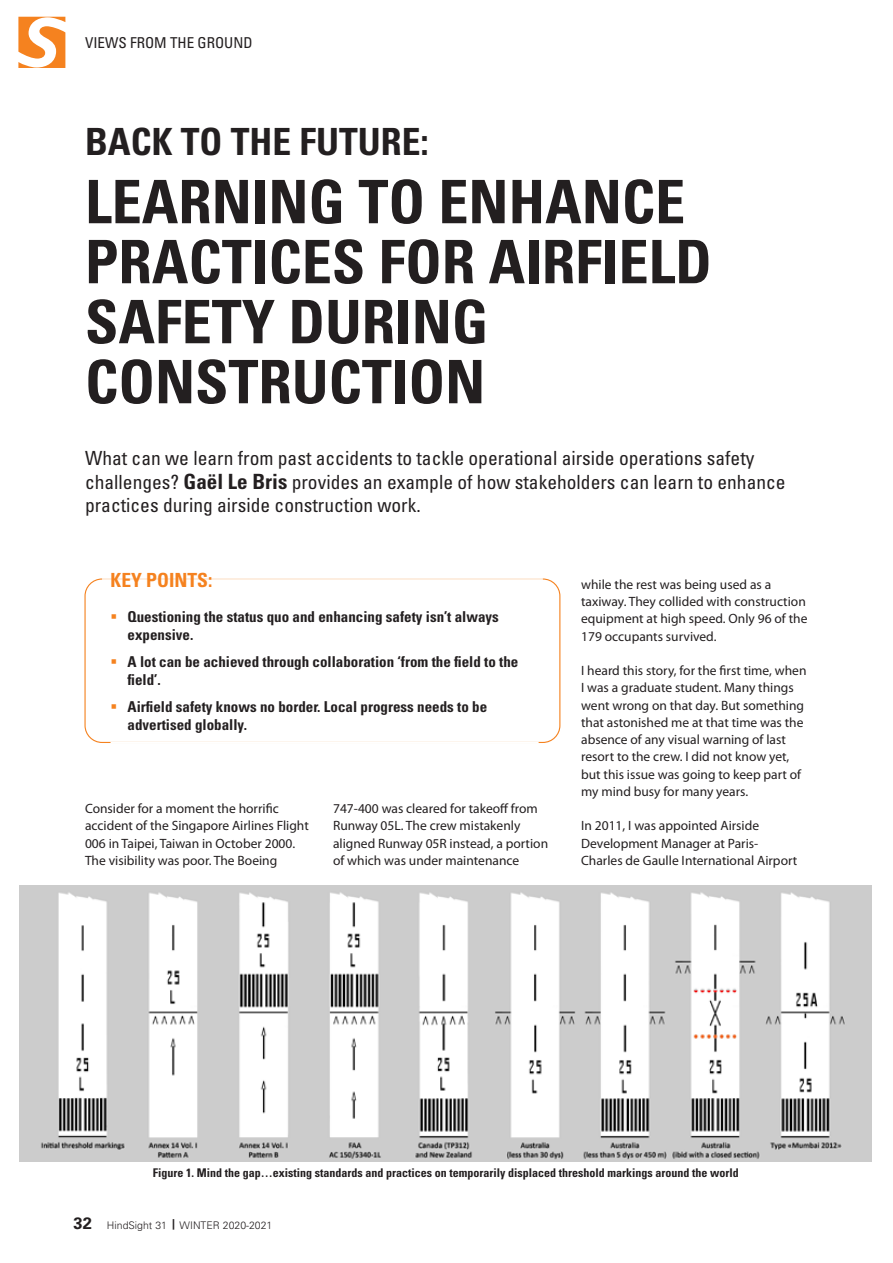
<style>
.page{position:relative;width:893px;height:1263px;background:#fff}
.page>*{position:absolute;margin:0;border:0;box-sizing:border-box;transform-origin:0 0}
.t1{font:700 condensed 60px/60px "Univers LT Std";color:#231f20}
.t2{font:700 condensed 37.5px "Univers LT Std";color:#231f20}
.t3{font:condensed 19.5px/23.7px "Univers LT Std";color:#231f20}
.t4{font:700 condensed 19.5px "Univers LT Std";color:#f5821f}
.t5{font:700 condensed 15px/18px "Univers LT Std";color:#231f20}
.t6{font:condensed 15px "Univers LT Std";color:#231f20}
.t7{font:13.5px/17.2px "Myriad Pro";color:#231f20}
.t8{font:700 condensed 12px "Univers LT Std";color:#231f20}
.t9{font:300 10.5px "Univers LT Std";color:#231f20}
.s1{font-weight:700;font-size:21px}
.s2{font-weight:700;font-size:16.5px}
.s3{font-weight:700}
</style>
<div class="page">
<img style="left:19px;top:886px;width:853px;height:275px">
<svg style="left:18px;top:17px;width:47px;height:51px"></svg>
<p class="t6" style="left:85px;top:33px;width:169px">VIEWS FROM THE GROUND</p>
<h2 class="t2" style="left:85px;top:118px;width:345px">BACK TO THE FUTURE:</h2>
<h1 class="t1" style="left:85px;top:172px;width:628px">LEARNING TO ENHANCE<br>PRACTICES FOR AIRFIELD<br>SAFETY DURING<br>CONSTRUCTION</h1>
<h3 class="t3" style="left:85px;top:446px;width:702px">What can we learn from past accidents to tackle operational airside operations safety challenges? <span class="s1">Gaël Le Bris</span> provides an example of how stakeholders can learn to enhance practices during airside construction work.</h3>
<h3 class="t4" style="left:111px;top:568px;width:103px">KEY POINTS:</h3>
<p class="t5" style="left:128px;top:607px;width:373px">Questioning the status quo and enhancing safety isn’t always expensive.</p>
<p class="t5" style="left:128px;top:652px;width:392px">A lot can be achieved through collaboration ‘from the field to the field’.</p>
<p class="t5" style="left:128px;top:697px;width:361px">Airfield safety knows no border. Local progress needs to be advertised globally.</p>
<p class="t7" style="left:85px;top:800px;width:225px">Consider for a moment the horrific accident of the Singapore Airlines Flight 006 in Taipei, Taiwan in October 2000.<br>The visibility was poor. The Boeing</p>
<p class="t7" style="left:333px;top:800px;width:217px">747-400 was cleared for takeoff from Runway 05L. The crew mistakenly aligned Runway 05R instead, a portion of which was under maintenance</p>
<p class="t7" style="left:581px;top:576px;width:228px">while the rest was being used as a taxiway. They collided with construction equipment at high speed. Only 96 of the 179 occupants survived.</p>
<p class="t7" style="left:581px;top:662px;width:227px">I heard this story, for the first time, when I was a graduate student. Many things went wrong on that day. But something that astonished me at that time was the absence of any visual warning of last resort to the crew. I did not know yet, but this issue was going to keep part of my mind busy for many years.</p>
<p class="t7" style="left:581px;top:817px;width:218px">In 2011, I was appointed Airside<br>Development Manager at Paris-<br>Charles de Gaulle International Airport</p>
<p class="t8" style="left:153px;top:1165px;width:587px">Figure 1. Mind the gap…existing standards and practices on temporarily displaced threshold markings around the world</p>
<p class="t9" style="left:74px;top:1219px;width:200px"><span class="s2">32</span> HindSight 31 <span class="s3">|</span> WINTER 2020-2021</p>
</div>
